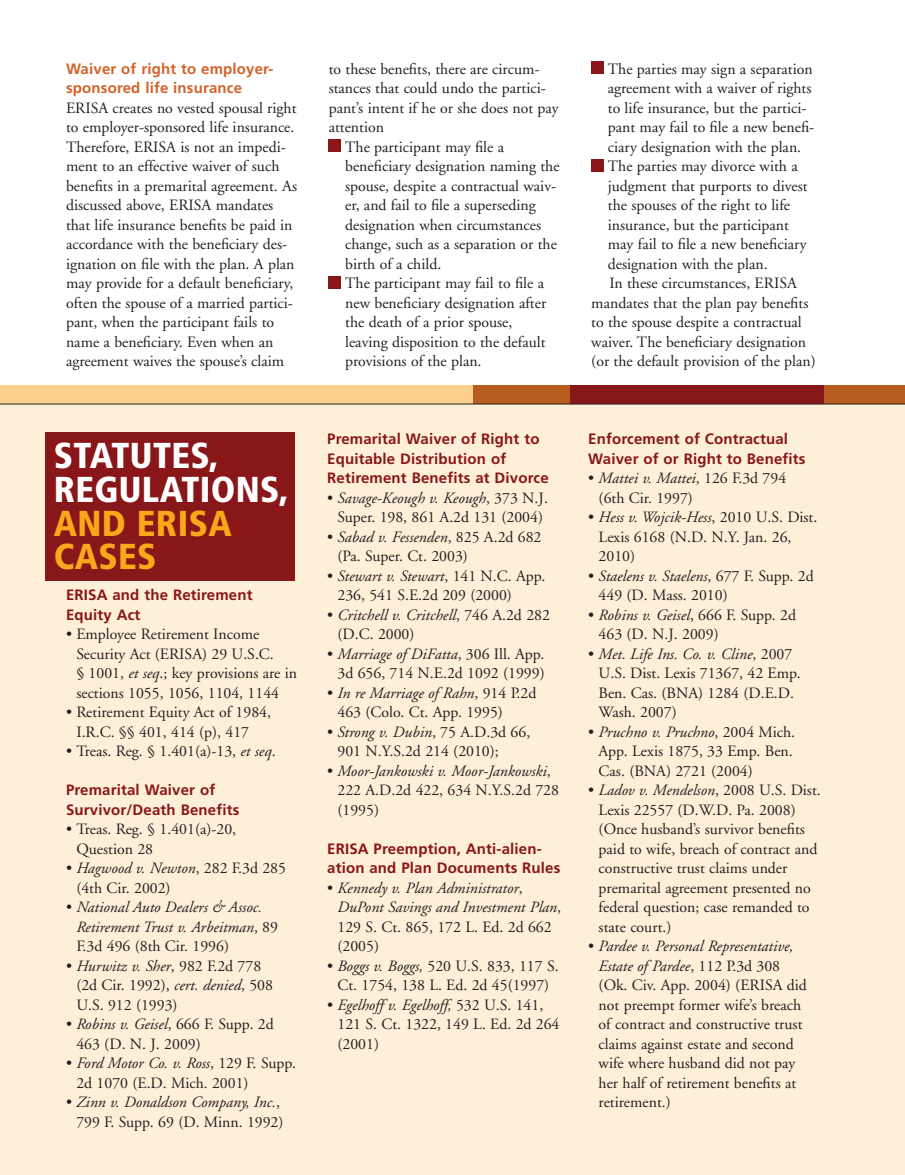
<style>
.page{position:relative;width:905px;height:1175px;background:#fff}
.page>*{position:absolute;margin:0;border:0;box-sizing:border-box;transform-origin:0 0}
.t1{font:900 condensed 36px/33.8px "Frutiger LT";letter-spacing:.01em;color:#fff}
.t2{font:900 condensed 36px/33.8px "Frutiger LT";letter-spacing:.01em;color:#f9a71b}
.t3{font:15.75px/19.5px "Adobe Garamond";color:#231f20}
.t4{font:italic 15.75px/19.5px "Adobe Garamond";color:#231f20}
.t5{font:700 15px/19.5px "Frutiger LT";letter-spacing:.01em;color:#891619}
.t6{font:700 15px/19.5px "Frutiger LT";letter-spacing:.01em;color:#d46229}
.s1{font-style:italic}
.s2{font-style:normal}
</style>
<div class="page">
<div style="left:591px;top:62px;width:12px;height:12px;background:#891619"></div>
<div style="left:591px;top:159px;width:12px;height:12px;background:#891619"></div>
<div style="left:328px;top:276px;width:12px;height:12px;background:#891619"></div>
<div style="left:328px;top:140px;width:12px;height:12px;background:#891619"></div>
<div style="left:472px;top:386px;width:432px;height:18px;background:#891619"></div>
<div style="left:824px;top:386px;width:80px;height:18px;background:#b85d20"></div>
<div style="left:0;top:386px;width:472px;height:18px;background:#fdd08c"></div>
<div style="left:472px;top:386px;width:97px;height:18px;background:#b85d20"></div>
<div style="left:0;top:404px;width:904px;height:770px;background:#feefd8"></div>
<div style="left:45px;top:432px;width:249px;height:148px;background:#891619"></div>
<p class="t6" style="left:66px;top:60px;width:209px">Waiver of right to employer&shy;sponsored life insurance</p>
<p class="t3" style="left:66px;top:99px;width:232px">ERISA creates no vested spousal right to employer-sponsored life insurance.<br>Therefore, ERISA is not an impedi&shy;ment to an effective waiver of such benefits in a premarital agreement. As discussed above, ERISA mandates that life insurance benefits be paid in accordance with the beneficiary des&shy;ignation on file with the plan. A plan may provide for a default beneficiary, often the spouse of a married partici&shy;pant, when the participant fails to name a beneficiary. Even when an agreement waives the spouse’s claim</p>
<h1 class="t1" style="left:54px;top:441px;width:236px">STATUTES,<br>REGULATIONS,</h1>
<h1 class="t2" style="left:54px;top:509px;width:179px">AND ERISA<br>CASES</h1>
<p class="t5" style="left:66px;top:586px;width:188px">ERISA and the Retirement<br>Equity Act</p>
<p class="t3" style="left:76px;top:626px;width:222px;text-indent:-10px">• Employee Retirement Income<br>Security Act (ERISA) 29 U.S.C.<br>§ 1001, <span class="s1">et seq</span>.; key provisions are in sections 1055, 1056, 1104, 1144</p>
<p class="t3" style="left:76px;top:704px;width:196px;text-indent:-10px">• Retirement Equity Act of 1984,<br>I.R.C. §§ 401, 414 (p), 417</p>
<p class="t3" style="left:66px;top:743px;width:211px">• Treas. Reg. § 1.401(a)-13, <span class="s1">et seq</span>.</p>
<p class="t5" style="left:66px;top:781px;width:175px">Premarital Waiver of<br>Survivor/Death Benefits</p>
<p class="t3" style="left:76px;top:821px;width:161px;text-indent:-10px">• Treas. Reg. § 1.401(a)-20,<br>Question 28</p>
<p class="t3" style="left:76px;top:860px;width:211px;text-indent:-10px">• <span class="s1">Hagwood v. Newton</span>, 282 F.3d 285 (4th Cir. 2002)</p>
<p class="t4" style="left:76px;top:899px;width:203px;text-indent:-10px"><span class="s2">•</span> National Auto Dealers &amp; Assoc.<br>Retirement Trust v. Arbeitman<span class="s2">, 89<br>F.3d 496 (8th Cir. 1996)</span></p>
<p class="t3" style="left:76px;top:957px;width:198px;text-indent:-10px">• <span class="s1">Hurwitz v. Sher</span>, 982 F.2d 778 (2d Cir. 1992), <span class="s1">cert. denied</span>, 508<br>U.S. 912 (1993)</p>
<p class="t3" style="left:76px;top:1016px;width:199px;text-indent:-10px">• <span class="s1">Robins v. Geisel</span>, 666 F. Supp. 2d<br>463 (D. N. J. 2009)</p>
<p class="t3" style="left:76px;top:1055px;width:221px;text-indent:-10px">• <span class="s1">Ford Motor Co. v. Ross</span>, 129 F. Supp.<br>2d 1070 (E.D. Mich. 2001)</p>
<p class="t3" style="left:66px;top:1094px;width:219px;text-align:right">• <span class="s1">Zinn v. Donaldson Company, Inc.</span>,<br>799 F. Supp. 69 (D. Minn. 1992)</p>
<p class="t3" style="left:329px;top:60px;width:212px">to these benefits, there are circum-</p>
<p class="t3" style="left:329px;top:80px;width:219px">stances that could undo the partici-</p>
<p class="t3" style="left:329px;top:99px;width:232px">pant’s intent if he or she does not pay</p>
<p class="t3" style="left:329px;top:119px;width:57px">attention</p>
<p class="t3" style="left:345px;top:138px;width:160px">The participant may file a</p>
<p class="t3" style="left:345px;top:158px;width:216px">beneficiary designation naming the</p>
<p class="t3" style="left:345px;top:177px;width:212px">spouse, despite a contractual waiv-</p>
<p class="t3" style="left:345px;top:197px;width:192px">er, and fail to file a superseding</p>
<p class="t3" style="left:345px;top:216px;width:197px">designation when circumstances</p>
<p class="t3" style="left:345px;top:236px;width:213px">change, such as a separation or the</p>
<p class="t3" style="left:345px;top:255px;width:98px">birth of a child.</p>
<p class="t3" style="left:345px;top:275px;width:200px">The participant may fail to file a</p>
<p class="t3" style="left:345px;top:294px;width:202px">new beneficiary designation after</p>
<p class="t3" style="left:345px;top:314px;width:169px">the death of a prior spouse,</p>
<p class="t3" style="left:345px;top:333px;width:202px">leaving disposition to the default</p>
<p class="t3" style="left:345px;top:353px;width:138px">provisions of the plan.</p>
<p class="t5" style="left:327px;top:430px;width:223px">Premarital Waiver of Right to<br>Equitable Distribution of<br>Retirement Benefits at Divorce</p>
<p class="t3" style="left:327px;top:489px;width:222px;text-align:center">• <span class="s1">Savage-Keough v. Keough</span>, 373 N.J.<br>Super. 198, 861 A.2d 131 (2004)</p>
<p class="t3" style="left:337px;top:528px;width:205px;text-indent:-10px">• <span class="s1">Sabad v. Fessenden</span>, 825 A.2d 682 (Pa. Super. Ct. 2003)</p>
<p class="t3" style="left:337px;top:567px;width:209px;text-indent:-10px">• <span class="s1">Stewart v. Stewart</span>, 141 N.C. App.<br>236, 541 S.E.2d 209 (2000)</p>
<p class="t3" style="left:337px;top:606px;width:214px;text-indent:-10px">• <span class="s1">Critchell v. Critchell</span>, 746 A.2d 282 (D.C. 2000)</p>
<p class="t3" style="left:327px;top:645px;width:219px;text-align:right">• <span class="s1">Marriage of DiFatta</span>, 306 Ill. App.<br>3d 656, 714 N.E.2d 1092 (1999)</p>
<p class="t3" style="left:337px;top:684px;width:200px;text-indent:-10px">• <span class="s1">In re Marriage of Rahn</span>, 914 P.2d<br>463 (Colo. Ct. App. 1995)</p>
<p class="t3" style="left:337px;top:723px;width:194px;text-indent:-10px">• <span class="s1">Strong v. Dubin</span>, 75 A.D.3d 66,<br>901 N.Y.S.2d 214 (2010);</p>
<p class="t3" style="left:337px;top:762px;width:223px;text-indent:-10px">• <span class="s1">Moor-Jankowski v. Moor-Jankowski</span>,<br>222 A.D.2d 422, 634 N.Y.S.2d 728 (1995)</p>
<p class="t5" style="left:327px;top:840px;width:235px">ERISA Preemption, Anti-alien&shy;ation and Plan Documents Rules</p>
<p class="t4" style="left:337px;top:879px;width:225px;text-indent:-10px"><span class="s2">•</span> Kennedy v. Plan Administrator<span class="s2">,<br></span>DuPont Savings and Investment Plan<span class="s2">,<br>129 S. Ct. 865, 172 L. Ed. 2d 662 (2005)</span></p>
<p class="t3" style="left:327px;top:957px;width:233px;text-align:center">• <span class="s1">Boggs v. Boggs,</span> 520 U.S. 833, 117 S.<br>Ct. 1754, 138 L. Ed. 2d 45(1997)</p>
<p class="t3" style="left:337px;top:996px;width:223px;text-indent:-10px">• <span class="s1">Egelhoff v. Egelhoff,</span> 532 U.S. 141,<br>121 S. Ct. 1322, 149 L. Ed. 2d 264 (2001)</p>
<p class="t3" style="left:608px;top:60px;width:206px">The parties may sign a separation</p>
<p class="t3" style="left:608px;top:80px;width:205px">agreement with a waiver of rights</p>
<p class="t3" style="left:608px;top:99px;width:200px">to life insurance, but the partici-</p>
<p class="t3" style="left:608px;top:119px;width:208px">pant may fail to file a new benefi-</p>
<p class="t3" style="left:608px;top:138px;width:195px">ciary designation with the plan.</p>
<p class="t3" style="left:608px;top:158px;width:191px">The parties may divorce with a</p>
<p class="t3" style="left:608px;top:177px;width:201px">judgment that purports to divest</p>
<p class="t3" style="left:608px;top:197px;width:184px">the spouses of the right to life</p>
<p class="t3" style="left:608px;top:216px;width:183px">insurance, but the participant</p>
<p class="t3" style="left:608px;top:236px;width:200px">may fail to file a new beneficiary</p>
<p class="t3" style="left:608px;top:255px;width:161px">designation with the plan.</p>
<p class="t3" style="left:609px;top:275px;width:189px">In these circumstances, ERISA</p>
<p class="t3" style="left:591px;top:294px;width:219px">mandates that the plan pay benefits</p>
<p class="t3" style="left:591px;top:314px;width:212px">to the spouse despite a contractual</p>
<p class="t3" style="left:591px;top:333px;width:216px">waiver. The beneficiary designation</p>
<p class="t3" style="left:591px;top:353px;width:226px">(or the default provision of the plan)</p>
<p class="t5" style="left:588px;top:430px;width:219px">Enforcement of Contractual<br>Waiver of or Right to Benefits</p>
<p class="t3" style="left:598px;top:470px;width:189px;text-indent:-10px">• <span class="s1">Mattei v. Mattei</span>, 126 F.3d 794 (6th Cir. 1997)</p>
<p class="t3" style="left:598px;top:509px;width:220px;text-indent:-10px">• <span class="s1">Hess v. Wojcik-Hess</span>, 2010 U.S. Dist.<br>Lexis 6168 (N.D. N.Y. Jan. 26,<br>2010)</p>
<p class="t3" style="left:598px;top:567px;width:216px;text-indent:-10px">• <span class="s1">Staelens v. Staelens</span>, 677 F. Supp. 2d<br>449 (D. Mass. 2010)</p>
<p class="t3" style="left:598px;top:606px;width:199px;text-indent:-10px">• <span class="s1">Robins v. Geisel</span>, 666 F. Supp. 2d<br>463 (D. N.J. 2009)</p>
<p class="t3" style="left:598px;top:645px;width:204px;text-indent:-10px">• <span class="s1">Met. Life Ins. Co. v. Cline</span>, 2007<br>U.S. Dist. Lexis 71367, 42 Emp.<br>Ben. Cas. (BNA) 1284 (D.E.D.<br>Wash. 2007)</p>
<p class="t3" style="left:598px;top:723px;width:198px;text-indent:-10px">• <span class="s1">Pruchno v. Pruchno</span>, 2004 Mich.<br>App. Lexis 1875, 33 Emp. Ben.<br>Cas. (BNA) 2721 (2004)</p>
<p class="t3" style="left:598px;top:782px;width:224px;text-indent:-10px">• <span class="s1">Ladov v. Mendelson</span>, 2008 U.S. Dist.<br>Lexis 22557 (D.W.D. Pa. 2008) (Once husband’s survivor benefits paid to wife, breach of contract and constructive trust claims under premarital agreement presented no federal question; case remanded to state court.)</p>
<p class="t3" style="left:598px;top:938px;width:210px;text-indent:-10px">• <span class="s1">Pardee v. Personal Representative,<br>Estate of Pardee</span>, 112 P.3d 308 (Ok. Civ. App. 2004) (ERISA did not preempt former wife’s breach of contract and constructive trust claims against estate and second wife where husband did not pay her half of retirement benefits at retirement.)</p>
</div>
